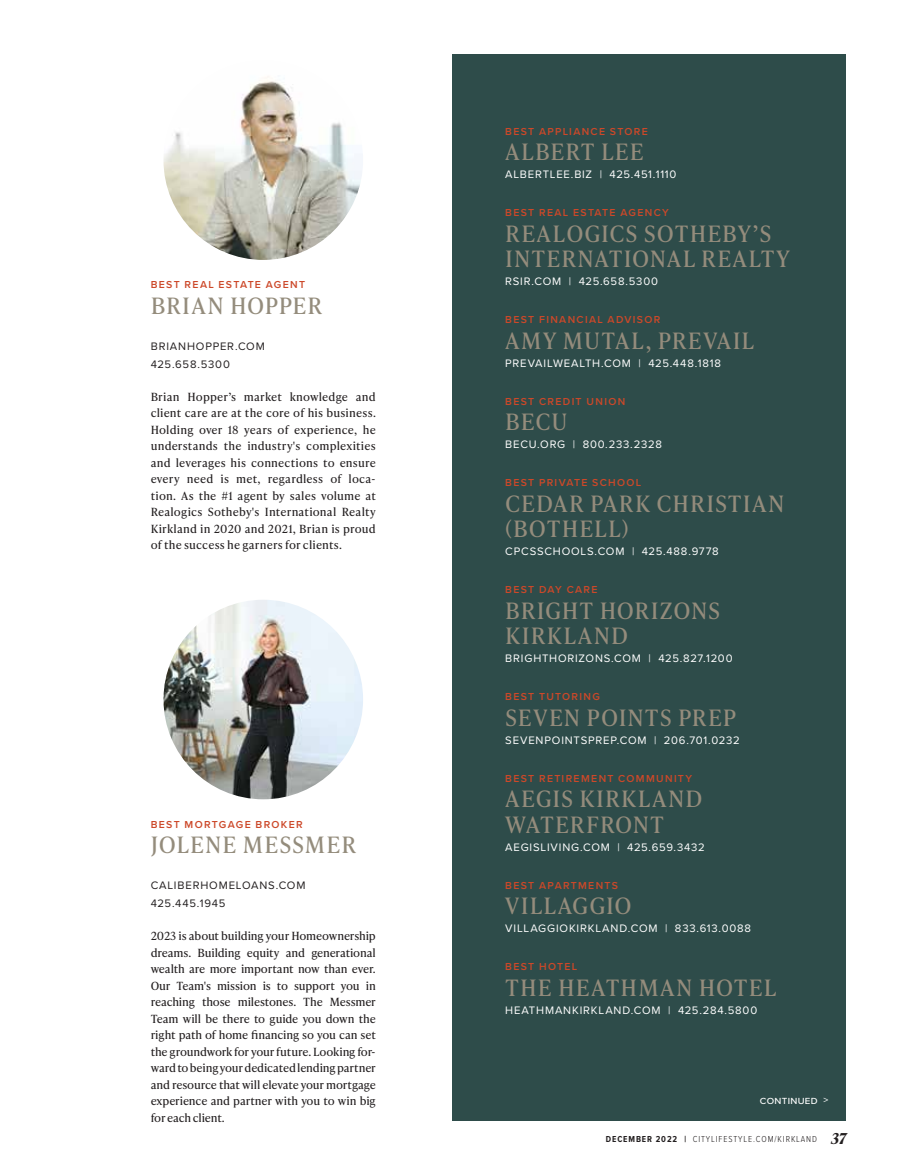
<style>
.page{position:relative;width:905px;height:1175px;background:#fff}
.page>*{position:absolute;margin:0;border:0;box-sizing:border-box;transform-origin:0 0}
.t1{font:22.5px/25.5px "Ivy Presto Text";letter-spacing:.04em;color:#948c7c}
.t2{font:italic 700 15px "Ivy Presto Text";color:#231f20}
.t3{font:11.25px/16.5px "Ivy Presto Text";letter-spacing:.005em;color:#231f20;text-align:justify}
.t4{font:11.25px "Proxima Nova";letter-spacing:.075em;color:#fff}
.t5{font:11.25px/18px "Proxima Nova";letter-spacing:.075em;color:#231f20}
.t6{font:600 10.5px "Proxima Nova";letter-spacing:.125em;color:#cc4829}
.t7{font:500 9.15px "Proxima Nova";letter-spacing:.03em;color:#fff;scale:1.06 1}
.t8{font:300 9px "Proxima Nova Cond";letter-spacing:.1em;color:#231f20}
.s1{font-weight:700}
</style>
<div class="page">
<div style="left:452px;top:54px;width:394px;height:1066px;background:#2e4c4a"></div>
<img style="left:163px;top:60px;width:200px;height:200px;border-radius:100px">
<img style="left:163px;top:599px;width:200px;height:200px;border-radius:100px">
<p class="t6" style="left:151px;top:277px;width:156px">BEST REAL ESTATE AGENT</p>
<h1 class="t1" style="left:151px;top:292px;width:173px">BRIAN HOPPER</h1>
<p class="t5" style="left:151px;top:336px;width:116px">BRIANHOPPER.COM<br>425.658.5300</p>
<p class="t3" style="left:151px;top:388px;width:227px">Brian Hopper’s market knowledge and client care are at the core of his business.<br>Holding over 18 years of experience, he understands the industry's complexities and leverages his connections to ensure every need is met, regardless of loca&shy;tion. As the #1 agent by sales volume at Realogics Sotheby's International Realty Kirkland in 2020 and 2021, Brian is proud of the success he garners for clients.</p>
<p class="t6" style="left:151px;top:816px;width:153px">BEST MORTGAGE BROKER</p>
<h1 class="t1" style="left:151px;top:831px;width:207px">JOLENE MESSMER</h1>
<p class="t5" style="left:151px;top:875px;width:156px">CALIBERHOMELOANS.COM<br>425.445.1945</p>
<p class="t3" style="left:151px;top:927px;width:227px">2023 is about building your Homeownership dreams. Building equity and generational wealth are more important now than ever.<br>Our Team's mission is to support you in reaching those milestones. The Messmer Team will be there to guide you down the right path of home financing so you can set the groundwork for your future. Looking for&shy;ward to being your dedicated lending partner and resource that will elevate your mortgage experience and partner with you to win big for each client.</p>
<p class="t6" style="left:505px;top:123px;width:144px">BEST APPLIANCE STORE</p>
<h1 class="t1" style="left:505px;top:138px;width:140px">ALBERT LEE</h1>
<p class="t4" style="left:505px;top:166px;width:173px">ALBERTLEE.BIZ | 425.451.1110</p>
<p class="t6" style="left:505px;top:205px;width:165px">BEST REAL ESTATE AGENCY</p>
<h1 class="t1" style="left:505px;top:220px;width:286px">REALOGICS SOTHEBY’S<br>INTERNATIONAL REALTY</h1>
<p class="t4" style="left:505px;top:273px;width:154px">RSIR.COM | 425.658.5300</p>
<p class="t6" style="left:505px;top:312px;width:156px">BEST FINANCIAL ADVISOR</p>
<h1 class="t1" style="left:505px;top:327px;width:251px">AMY MUTAL, PREVAIL</h1>
<p class="t4" style="left:505px;top:354px;width:217px">PREVAILWEALTH.COM | 425.448.1818</p>
<p class="t6" style="left:505px;top:393px;width:121px">BEST CREDIT UNION</p>
<h1 class="t1" style="left:505px;top:408px;width:64px">BECU</h1>
<p class="t4" style="left:505px;top:436px;width:158px">BECU.ORG | 800.233.2328</p>
<p class="t6" style="left:505px;top:475px;width:137px">BEST PRIVATE SCHOOL</p>
<h1 class="t1" style="left:505px;top:489px;width:281px">CEDAR PARK CHRISTIAN (BOTHELL)</h1>
<p class="t4" style="left:505px;top:543px;width:215px">CPCSSCHOOLS.COM | 425.488.9778</p>
<p class="t6" style="left:505px;top:582px;width:94px">BEST DAY CARE</p>
<h1 class="t1" style="left:505px;top:596px;width:216px">BRIGHT HORIZONS<br>KIRKLAND</h1>
<p class="t4" style="left:505px;top:650px;width:229px">BRIGHTHORIZONS.COM | 425.827.1200</p>
<p class="t6" style="left:505px;top:689px;width:96px">BEST TUTORING</p>
<h1 class="t1" style="left:505px;top:703px;width:233px">SEVEN POINTS PREP</h1>
<p class="t4" style="left:505px;top:731px;width:236px">SEVENPOINTSPREP.COM | 206.701.0232</p>
<p class="t6" style="left:505px;top:770px;width:188px">BEST RETIREMENT COMMUNITY</p>
<h1 class="t1" style="left:505px;top:785px;width:199px">AEGIS KIRKLAND<br>WATERFRONT</h1>
<p class="t4" style="left:505px;top:838px;width:201px">AEGISLIVING.COM | 425.659.3432</p>
<p class="t6" style="left:505px;top:877px;width:114px">BEST APARTMENTS</p>
<h1 class="t1" style="left:505px;top:892px;width:128px">VILLAGGIO</h1>
<p class="t4" style="left:505px;top:920px;width:247px">VILLAGGIOKIRKLAND.COM | 833.613.0088</p>
<p class="t6" style="left:505px;top:958px;width:73px">BEST HOTEL</p>
<h1 class="t1" style="left:505px;top:973px;width:273px">THE HEATHMAN HOTEL</h1>
<p class="t4" style="left:505px;top:1001px;width:253px">HEATHMANKIRKLAND.COM | 425.284.5800</p>
<p class="t7" style="left:759px;top:1093px;width:66px">CONTINUED &gt;</p>
<p class="t8" style="left:605px;top:1132px;width:213px"><span class="s1">DECEMBER 2022 |</span> CITYLIFESTYLE.COM/KIRKLAND</p>
<h2 class="t2" style="left:831px;top:1127px;width:17px">37</h2>
</div>
